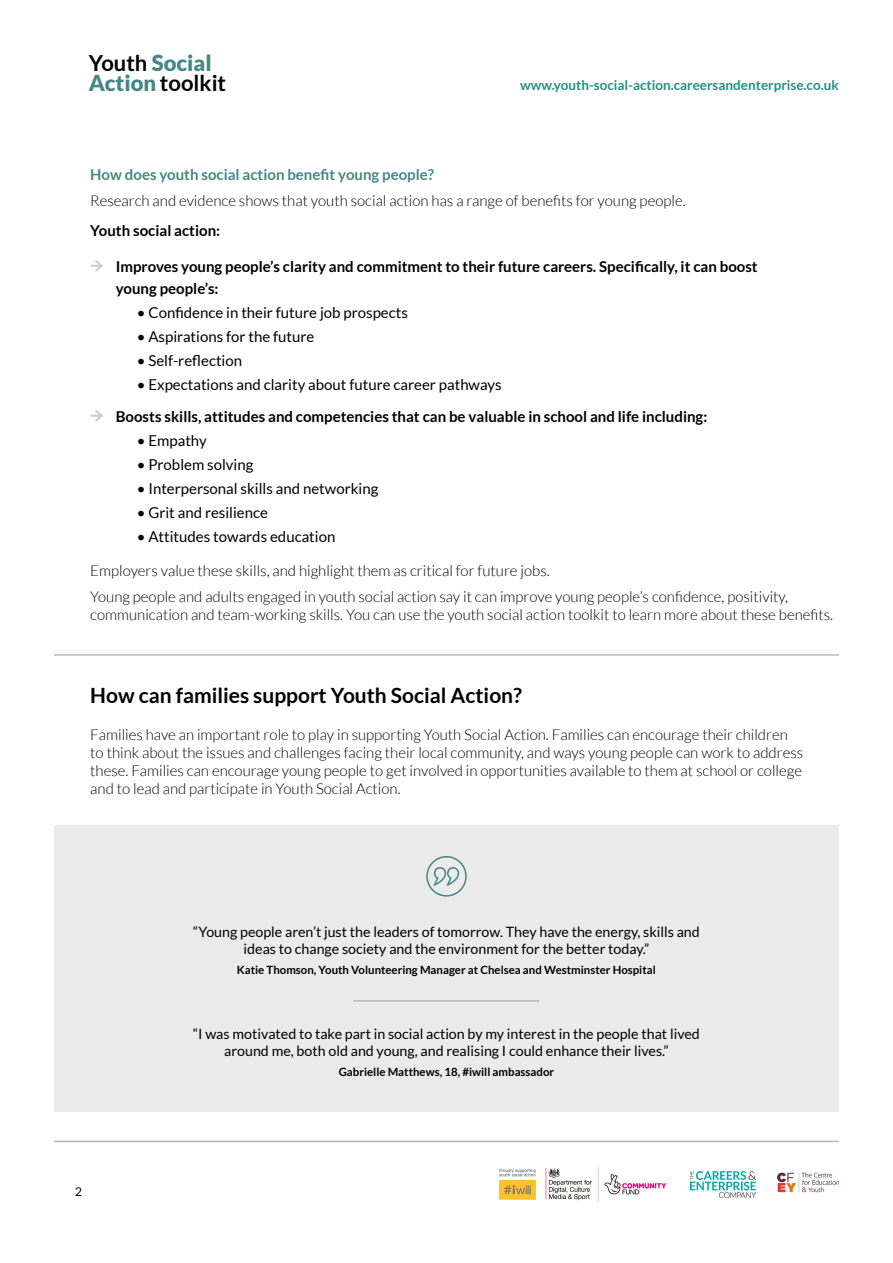
<style>
.page{position:relative;width:893px;height:1263px;background:#fff}
.page>*{position:absolute;margin:0;border:0;box-sizing:border-box;transform-origin:0 0}
.t1{font:700 22.05px/20.5px "Lato";color:#000}
.t2{font:700 21px "Lato";color:#000}
.t3{font:300 15px/18px "Lato";color:#000}
.t4{font:15px "Lato";color:#000}
.t5{font:700 15px/22.5px "Lato";color:#000}
.t6{font:700 15px "Lato";color:#458785}
.t7{font:14.25px/17.1px "Lato";color:#000;text-align:center}
.t8{font:700 13.5px "Lato";color:#268f87}
.t9{font:12px "Lato";color:#000}
.t10{font:700 11.4px "Lato";color:#000}
.s1{font-weight:900;color:#458785}
</style>
<div class="page">
<img style="left:498px;top:1167px;width:169px;height:35px">
<img style="left:691px;top:1171px;width:64px;height:26px">
<img style="left:777px;top:1172px;width:62px;height:21px">
<hr style="left:54px;top:1140px;width:785px;height:2px;background:#b8b8b8">
<svg style="left:90px;top:260px;width:13px;height:12px"></svg>
<svg style="left:90px;top:410px;width:13px;height:12px"></svg>
<div style="left:54px;top:825px;width:785px;height:286px;background:#ebebeb"></div>
<div style="left:426px;top:856px;width:41px;height:41px;border:2px solid #458785;border-radius:20px"></div>
<svg style="left:433px;top:867px;width:27px;height:24px"></svg>
<hr style="left:54px;top:654px;width:785px;height:2px;background:#b8b8b8">
<hr style="left:353px;top:1000px;width:186px;height:1px;background:#b8b8b8">
<h1 class="t1" style="left:89px;top:52px;width:139px">Youth <span class="s1">Social<br>Action</span> toolkit</h1>
<p class="t8" style="left:520px;top:78px;width:320px">www.youth-social-action.careersandenterprise.co.uk</p>
<p class="t6" style="left:90px;top:166px;width:345px">How does youth social action benefit young people?</p>
<p class="t3" style="left:90px;top:191px;width:597px">Research and evidence shows that youth social action has a range of benefits for young people.</p>
<p class="t5" style="left:90px;top:219px;width:131px">Youth social action:</p>
<p class="t5" style="left:116px;top:255px;width:643px">Improves young people’s clarity and commitment to their future careers. Specifically, it can boost young people’s:</p>
<p class="t4" style="left:137px;top:304px;width:273px">• Confidence in their future job prospects</p>
<p class="t4" style="left:137px;top:328px;width:179px">• Aspirations for the future</p>
<p class="t4" style="left:137px;top:352px;width:107px">• Self-reflection</p>
<p class="t4" style="left:137px;top:376px;width:366px">• Expectations and clarity about future career pathways</p>
<p class="t5" style="left:116px;top:405px;width:593px">Boosts skills, attitudes and competencies that can be valuable in school and life including:</p>
<p class="t4" style="left:137px;top:432px;width:71px">• Empathy</p>
<p class="t4" style="left:137px;top:456px;width:118px">• Problem solving</p>
<p class="t4" style="left:137px;top:480px;width:243px">• Interpersonal skills and networking</p>
<p class="t4" style="left:137px;top:504px;width:133px">• Grit and resilience</p>
<p class="t4" style="left:137px;top:528px;width:200px">• Attitudes towards education</p>
<p class="t3" style="left:90px;top:562px;width:461px">Employers value these skills, and highlight them as critical for future jobs.</p>
<p class="t3" style="left:90px;top:587px;width:744px">Young people and adults engaged in youth social action say it can improve young people’s confidence, positivity, communication and team-working skills. You can use the youth social action toolkit to learn more about these benefits.</p>
<p class="t2" style="left:90px;top:683px;width:433px">How can families support Youth Social Action?</p>
<p class="t3" style="left:90px;top:725px;width:714px">Families have an important role to play in supporting Youth Social Action. Families can encourage their children to think about the issues and challenges facing their local community, and ways young people can work to address these. Families can encourage young people to get involved in opportunities available to them at school or college and to lead and participate in Youth Social Action.</p>
<p class="t7" style="left:193px;top:923px;width:508px">“Young people aren’t just the leaders of tomorrow. They have the energy, skills and ideas to change society and the environment for the better today.”</p>
<p class="t10" style="left:237px;top:963px;width:420px">Katie Thomson, Youth Volunteering Manager at Chelsea and Westminster Hospital</p>
<p class="t9" style="left:75px;top:1185px;width:8px">2</p>
<p class="t7" style="left:193px;top:1025px;width:508px">“I was motivated to take part in social action by my interest in the people that lived around me, both old and young, and realising I could enhance their lives.”</p>
<p class="t10" style="left:339px;top:1065px;width:217px">Gabrielle Matthews, 18, #iwill ambassador</p>
</div>
